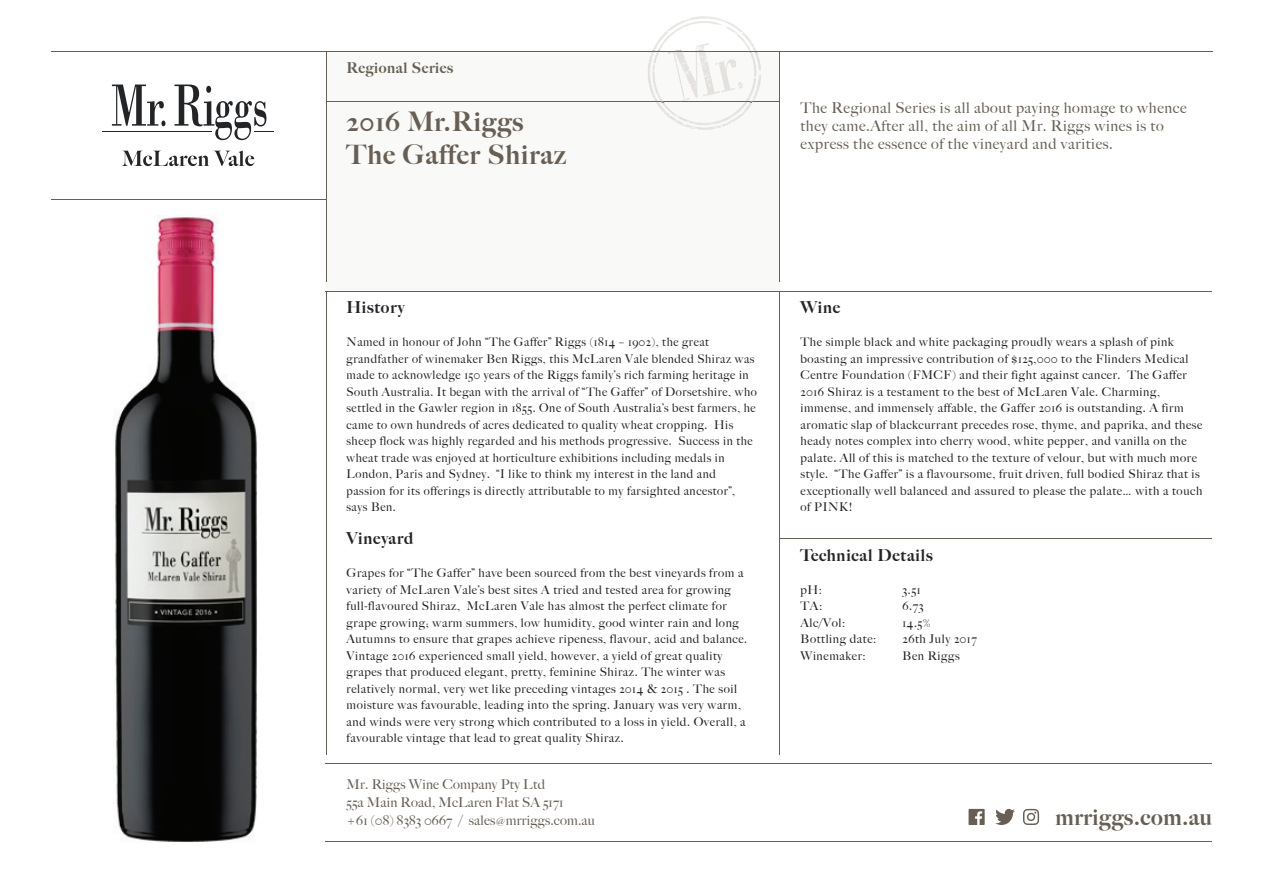
<style>
.page{position:relative;width:1263px;height:893px;background:#fff}
.page>*{position:absolute;margin:0;border:0;box-sizing:border-box;transform-origin:0 0}
.t1{font:900 27px/33px "Big Caslon FB";letter-spacing:.04em;color:#675f54}
.t2{font:900 22.5px "Big Caslon FB";letter-spacing:.03em;color:#675f54}
.t3{font:900 16.5px "Big Caslon FB";letter-spacing:.05em;color:#222427}
.t4{font:500 15px/18px "Big Caslon";letter-spacing:.04em;color:#675f54}
.t5{font:900 15px "Big Caslon FB";letter-spacing:.04em;color:#675f54}
.t6{font:500 13.5px/18px "Big Caslon";letter-spacing:.015em;color:#675f54}
.t7{font:500 12px/16.5px "Big Caslon";letter-spacing:.05em;color:#222427}
.s1{font-size:10.5px}
</style>
<div class="page">
<div style="left:326px;top:51px;width:454px;height:240px;background:#f9f9f8"></div>
<svg style="left:122px;top:151px;width:132px;height:15px"></svg>
<hr style="left:102px;top:131px;width:110px;height:1px;background:#222427">
<svg style="left:112px;top:85px;width:53px;height:41px"></svg>
<svg style="left:174px;top:85px;width:100px;height:55px"></svg>
<hr style="left:51px;top:51px;width:1161px;height:1px;background:#675f54">
<hr style="left:326px;top:841px;width:886px;height:1px;background:#675f54">
<hr style="left:326px;top:763px;width:886px;height:1px;background:#675f54">
<hr style="left:326px;top:291px;width:886px;height:1px;background:#675f54">
<hr style="left:779px;top:291px;width:1px;height:464px;background:#675f54">
<hr style="left:326px;top:291px;width:1px;height:464px;background:#675f54">
<hr style="left:779px;top:51px;width:1px;height:231px;background:#675f54">
<hr style="left:326px;top:51px;width:1px;height:231px;background:#675f54">
<hr style="left:326px;top:101px;width:453px;height:1px;background:#675f54">
<hr style="left:51px;top:200px;width:275px;height:1px;background:#675f54">
<svg style="left:654px;top:78px;width:102px;height:50px"></svg>
<svg style="left:968px;top:809px;width:17px;height:16px"></svg>
<svg style="left:1023px;top:809px;width:16px;height:16px"></svg>
<svg style="left:995px;top:809px;width:20px;height:16px"></svg>
<img style="left:115px;top:216px;width:142px;height:626px">
<hr style="left:779px;top:538px;width:433px;height:1px;background:#675f54">
<img style="left:696px;top:116px;width:41px;height:12px">
<img style="left:651px;top:20px;width:33px;height:34px">
<img style="left:737px;top:27px;width:20px;height:24px">
<p class="t5" style="left:347px;top:58px;width:108px">Regional Series</p>
<h1 class="t1" style="left:347px;top:105px;width:221px">2016 Mr.Riggs<br>The Gaffer Shiraz</h1>
<p class="t4" style="left:800px;top:98px;width:387px">The Regional Series is all about paying homage to whence they came.After all, the aim of all Mr. Riggs wines is to express the essence of the vineyard and varities.</p>
<h3 class="t3" style="left:347px;top:298px;width:59px">History</h3>
<p class="t7" style="left:347px;top:333px;width:412px">Named in honour of John “The Gaffer” Riggs (1814 – 1902), the great grandfather of winemaker Ben Riggs, this McLaren Vale blended Shiraz was made to acknowledge 150 years of the Riggs family’s rich farming heritage in South Australia. It began with the arrival of “The Gaffer” of Dorsetshire, who settled in the Gawler region in 1855. One of South Australia’s best farmers, he came to own hundreds of acres dedicated to quality wheat cropping. His sheep flock was highly regarded and his methods progressive. Success in the wheat trade was enjoyed at horticulture exhibitions including medals in London, Paris and Sydney. “I like to think my interest in the land and passion for its offerings is directly attributable to my farsighted ancestor”, says Ben.</p>
<h3 class="t3" style="left:347px;top:529px;width:68px">Vineyard</h3>
<p class="t7" style="left:347px;top:564px;width:402px">Grapes for “The Gaffer” have been sourced from the best vineyards from a variety of McLaren Vale’s best sites A tried and tested area for growing full-flavoured Shiraz, McLaren Vale has almost the perfect climate for grape growing; warm summers, low humidity, good winter rain and long Autumns to ensure that grapes achieve ripeness, flavour, acid and balance.<br>Vintage 2016 experienced small yield, however, a yield of great quality grapes that produced elegant, pretty, feminine Shiraz. The winter was relatively normal, very wet like preceding vintages 2014 &amp; 2015 . The soil moisture was favourable, leading into the spring. January was very warm, and winds were very strong which contributed to a loss in yield. Overall, a favourable vintage that lead to great quality Shiraz.</p>
<p class="t6" style="left:347px;top:774px;width:250px">Mr. Riggs Wine Company Pty Ltd<br>55a Main Road, McLaren Flat SA 5171<br>+61 (08) 8383 0667 / sales<span class="s1">@</span>mrriggs.com.au</p>
<h3 class="t3" style="left:800px;top:298px;width:41px">Wine</h3>
<p class="t7" style="left:800px;top:333px;width:403px">The simple black and white packaging proudly wears a splash of pink boasting an impressive contribution of $125,000 to the Flinders Medical Centre Foundation (FMCF) and their fight against cancer. The Gaffer 2016 Shiraz is a testament to the best of McLaren Vale. Charming, immense, and immensely affable, the Gaffer 2016 is outstanding. A firm aromatic slap of blackcurrant precedes rose, thyme, and paprika, and these heady notes complex into cherry wood, white pepper, and vanilla on the palate. All of this is matched to the texture of velour, but with much more style. “The Gaffer” is a flavoursome, fruit driven, full bodied Shiraz that is exceptionally well balanced and assured to please the palate… with a touch of PINK!</p>
<h3 class="t3" style="left:800px;top:545px;width:134px">Technical Details</h3>
<p class="t7" style="left:800px;top:581px;width:23px">pH:</p>
<p class="t7" style="left:902px;top:581px;width:19px">3.51</p>
<p class="t7" style="left:800px;top:597px;width:23px">TA:</p>
<p class="t7" style="left:902px;top:597px;width:22px">6.73</p>
<p class="t7" style="left:800px;top:614px;width:46px">Alc/Vol:</p>
<p class="t7" style="left:902px;top:614px;width:30px">14.5%</p>
<p class="t7" style="left:800px;top:630px;width:77px">Bottling date:</p>
<p class="t7" style="left:902px;top:630px;width:76px">26th July 2017</p>
<p class="t7" style="left:800px;top:647px;width:67px">Winemaker:</p>
<p class="t7" style="left:902px;top:647px;width:59px">Ben Riggs</p>
<h2 class="t2" style="left:1055px;top:804px;width:158px">mrriggs.com.au</h2>
</div>
